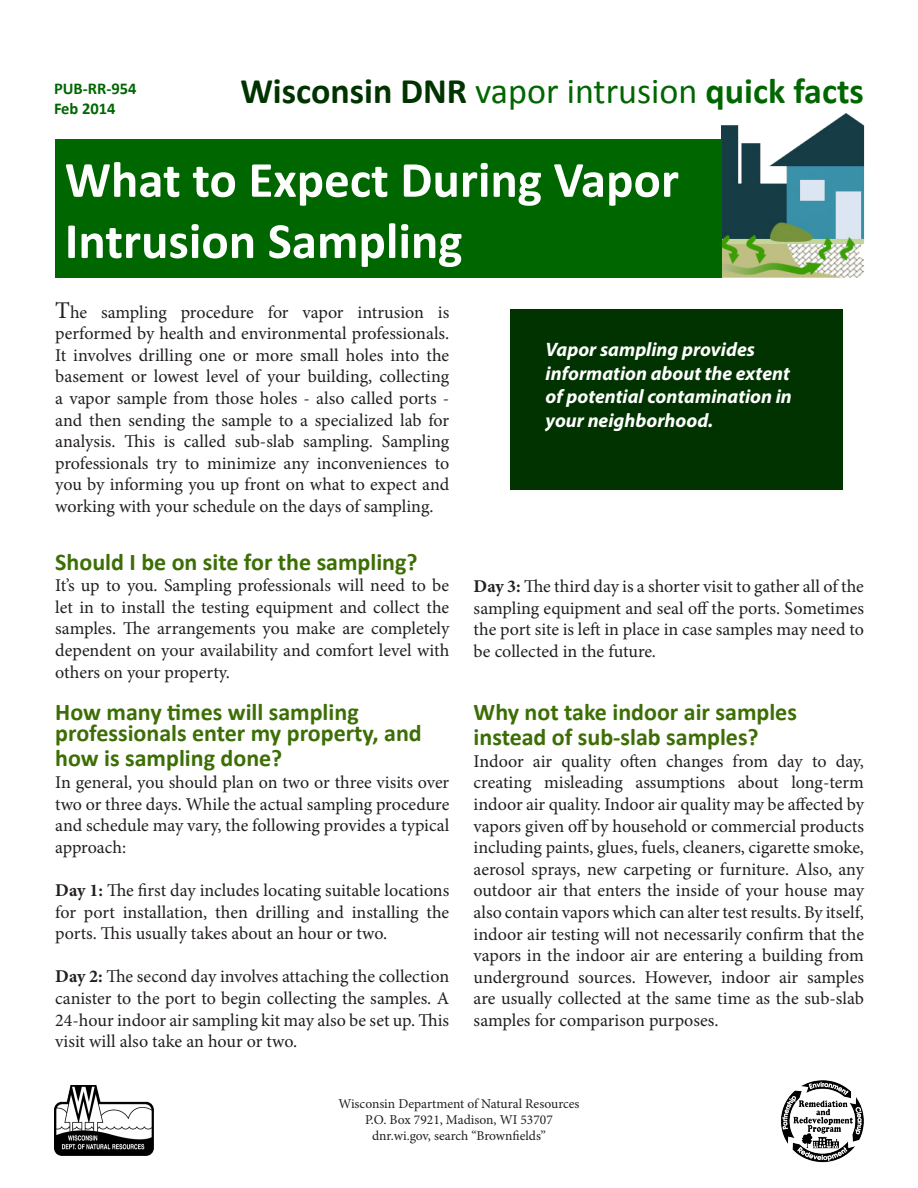
<style>
.page{position:relative;width:918px;height:1188px;background:#fff}
.page>*{position:absolute;margin:0;border:0;box-sizing:border-box;transform-origin:0 0}
.t1{font:700 51px/61.2px "Calibri";color:#fff}
.t2{font:36px "Calibri";color:#060}
.t3{font:700 24px/21px "Calibri";color:#3c6e05}
.t4{font:italic 700 19.5px/23.4px "Myriad Pro";color:#fff}
.t5{font:18px/21.6px "Minion Pro";color:#231f20;text-align:justify}
.t6{font:700 16.5px "Calibri";color:#060}
.t7{font:13.5px "Minion Pro";color:#231f20}
.s1{font-weight:700;color:#030}
.s2{font-weight:700}
.s3{font-size:24px}
</style>
<div class="page">
<img style="left:722px;top:113px;width:143px;height:164px">
<div style="left:55px;top:139px;width:667px;height:138px;background:#060"></div>
<img style="left:54px;top:1086px;width:100px;height:70px">
<img style="left:781px;top:1080px;width:83px;height:82px">
<div style="left:510px;top:309px;width:332px;height:181px;background:#030"></div>
<p class="t6" style="left:54px;top:78px;width:84px">PUB-RR-954</p>
<p class="t6" style="left:54px;top:98px;width:63px">Feb 2014</p>
<h2 class="t2" style="left:240px;top:68px;width:625px"><span class="s1">Wisconsin DNR</span> vapor intrusion <span class="s2">quick facts</span></h2>
<p class="t1" style="left:65px;top:149px;width:616px">What to Expect During Vapor<br>Intrusion Sampling</p>
<p class="t5" style="left:55px;top:301px;width:396px"><span class="s3">T</span>he sampling procedure for vapor intrusion is performed by health and environmental professionals.<br>It involves drilling one or more small holes into the basement or lowest level of your building, collecting a vapor sample from those holes - also called ports - and then sending the sample to a specialized lab for analysis. This is called sub-slab sampling. Sampling professionals try to minimize any inconveniences to you by informing you up front on what to expect and working with your schedule on the days of sampling.</p>
<p class="t3" style="left:55px;top:551px;width:364px">Should I be on site for the sampling?</p>
<p class="t5" style="left:55px;top:575px;width:396px">It’s up to you. Sampling professionals will need to be let in to install the testing equipment and collect the samples. The arrangements you make are completely dependent on your availability and comfort level with others on your property.</p>
<p class="t3" style="left:55px;top:702px;width:368px">How many times will sampling professionals enter my property, and</p>
<p class="t3" style="left:55px;top:748px;width:229px">how is sampling done?</p>
<p class="t5" style="left:55px;top:772px;width:396px">In general, you should plan on two or three visits over two or three days. While the actual sampling procedure and schedule may vary, the following provides a typical approach:</p>
<p class="t5" style="left:55px;top:880px;width:396px"><span class="s2">Day 1:</span> The first day includes locating suitable locations for port installation, then drilling and installing the ports. This usually takes about an hour or two.</p>
<p class="t5" style="left:55px;top:966px;width:396px"><span class="s2">Day 2:</span> The second day involves attaching the collection canister to the port to begin collecting the samples. A 24-hour indoor air sampling kit may also be set up. This visit will also take an hour or two.</p>
<p class="t4" style="left:546px;top:337px;width:248px">Vapor sampling provides information about the extent of potential contamination in your neighborhood.</p>
<p class="t5" style="left:474px;top:576px;width:392px"><span class="s2">Day 3:</span> The third day is a shorter visit to gather all of the sampling equipment and seal off the ports. Sometimes the port site is left in place in case samples may need to be collected in the future.</p>
<p class="t3" style="left:474px;top:699px;width:325px;line-height:25.2px">Why not take indoor air samples instead of sub-slab samples?</p>
<p class="t5" style="left:474px;top:750px;width:392px">Indoor air quality often changes from day to day, creating misleading assumptions about long-term indoor air quality. Indoor air quality may be affected by vapors given off by household or commercial products including paints, glues, fuels, cleaners, cigarette smoke, aerosol sprays, new carpeting or furniture. Also, any outdoor air that enters the inside of your house may also contain vapors which can alter test results. By itself, indoor air testing will not necessarily confirm that the vapors in the indoor air are entering a building from underground sources. However, indoor air samples are usually collected at the same time as the sub-slab samples for comparison purposes.</p>
<p class="t7" style="left:338px;top:1094px;width:243px">Wisconsin Department of Natural Resources</p>
<p class="t7" style="left:365px;top:1111px;width:189px">P.O. Box 7921, Madison, WI 53707</p>
<p class="t7" style="left:372px;top:1127px;width:175px">dnr.wi.gov, search “Brownfields”</p>
</div>
